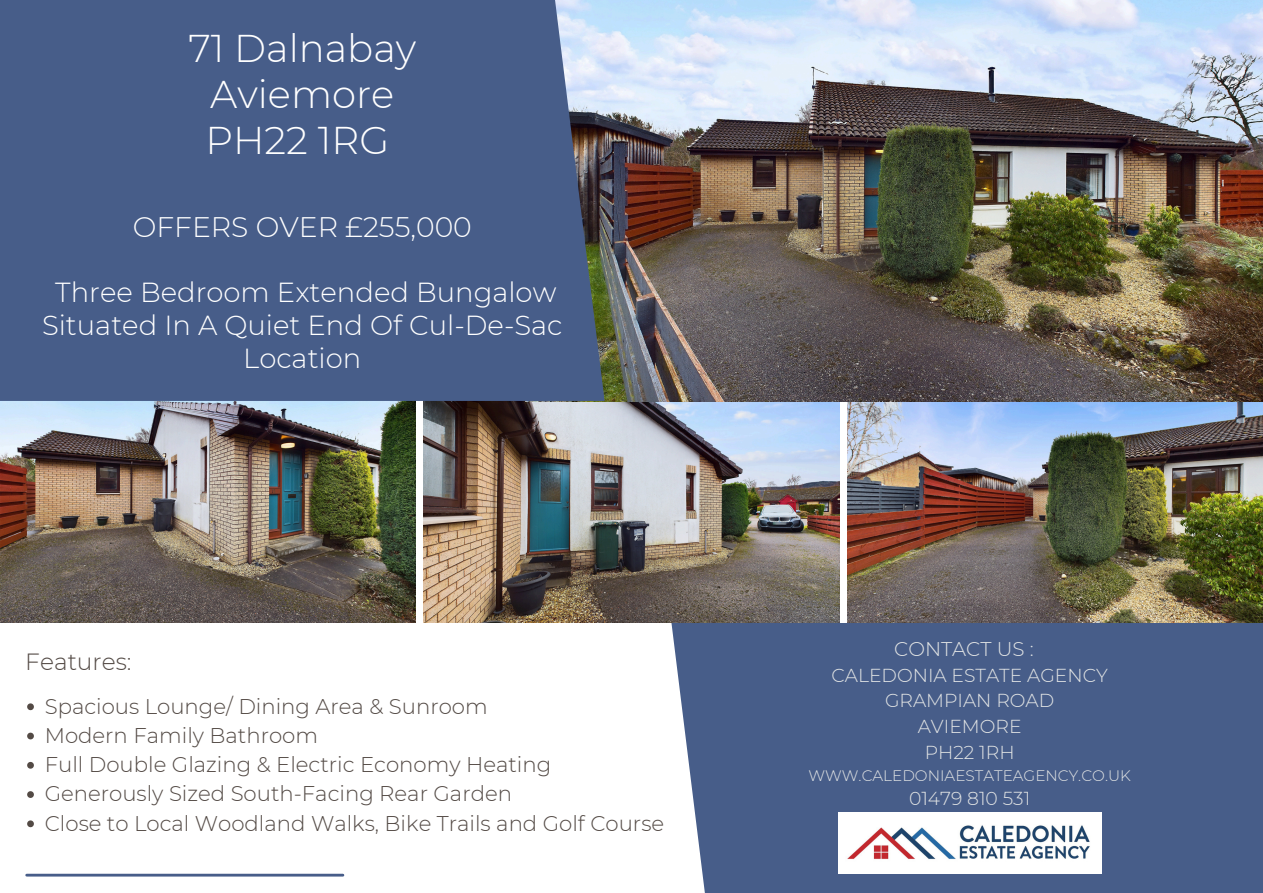
<style>
.page{position:relative;width:1263px;height:893px;background:#fff}
.page>*{position:absolute;margin:0;border:0;box-sizing:border-box;transform-origin:0 0}
.t1{font:300 38.62px/46.1px "Montserrat";color:#fff;text-align:center}
.t2{font:300 28.28px "Montserrat";color:#fff}
.t3{font:300 27.53px/32.8px "Montserrat";color:#fff;text-align:center}
.t4{font:300 23.4px "Montserrat";color:#534a45}
.t5{font:300 21.23px "Montserrat";color:#534a45}
.t6{font:300 19.88px "Montserrat";color:#e3e5e5}
.t7{font:300 18.75px "Montserrat";color:#e3e5e5}
.t8{font:300 15.23px "Montserrat";color:#e3e5e5}
</style>
<div class="page">
<img style="left:0;top:401px;width:416px;height:221px">
<img style="left:424px;top:401px;width:415px;height:221px">
<img style="left:847px;top:401px;width:416px;height:221px">
<div style="left:671px;top:623px;width:592px;height:270px;background:#475d89"></div>
<img style="left:605px;top:0;width:658px;height:401px">
<div style="left:0;top:0;width:605px;height:401px;background:#475d89"></div>
<img style="left:838px;top:812px;width:263px;height:62px">
<hr style="left:27px;top:873px;width:316px;height:3px;background:#475d89">
<svg style="left:27px;top:703px;width:7px;height:7px"></svg>
<svg style="left:27px;top:732px;width:7px;height:7px"></svg>
<svg style="left:27px;top:762px;width:7px;height:6px"></svg>
<svg style="left:27px;top:791px;width:7px;height:7px"></svg>
<svg style="left:27px;top:820px;width:7px;height:7px"></svg>
<h5 class="t1" style="left:188px;top:25px;width:229px">71 Dalnabay<br>Aviemore<br>PH22 1RG</h5>
<p class="t2" style="left:133px;top:210px;width:341px">OFFERS OVER £255,000</p>
<p class="t3" style="left:42px;top:276px;width:522px">Three Bedroom Extended Bungalow<br>Situated In A Quiet End Of Cul-De-Sac<br>Location</p>
<p class="t4" style="left:25px;top:647px;width:108px">Features:</p>
<h1 class="t5" style="left:45px;top:693px;width:444px">Spacious Lounge/ Dining Area &amp; Sunroom</h1>
<h2 class="t5" style="left:45px;top:722px;width:275px">Modern Family Bathroom</h2>
<h3 class="t5" style="left:45px;top:751px;width:508px">Full Double Glazing &amp; Electric Economy Heating</h3>
<p class="t5" style="left:45px;top:780px;width:469px">Generously Sized South-Facing Rear Garden</p>
<p class="t5" style="left:45px;top:810px;width:621px">Close to Local Woodland Walks, Bike Trails and Golf Course</p>
<p class="t6" style="left:894px;top:636px;width:141px">CONTACT US :</p>
<p class="t7" style="left:831px;top:663px;width:278px">CALEDONIA ESTATE AGENCY</p>
<p class="t7" style="left:885px;top:689px;width:171px">GRAMPIAN ROAD</p>
<p class="t7" style="left:918px;top:714px;width:105px">AVIEMORE</p>
<h4 class="t7" style="left:925px;top:740px;width:91px">PH22 1RH</h4>
<p class="t8" style="left:808px;top:766px;width:324px">WWW.CALEDONIAESTATEAGENCY.CO.UK</p>
<p class="t7" style="left:909px;top:786px;width:123px">01479 810 531</p>
</div>
